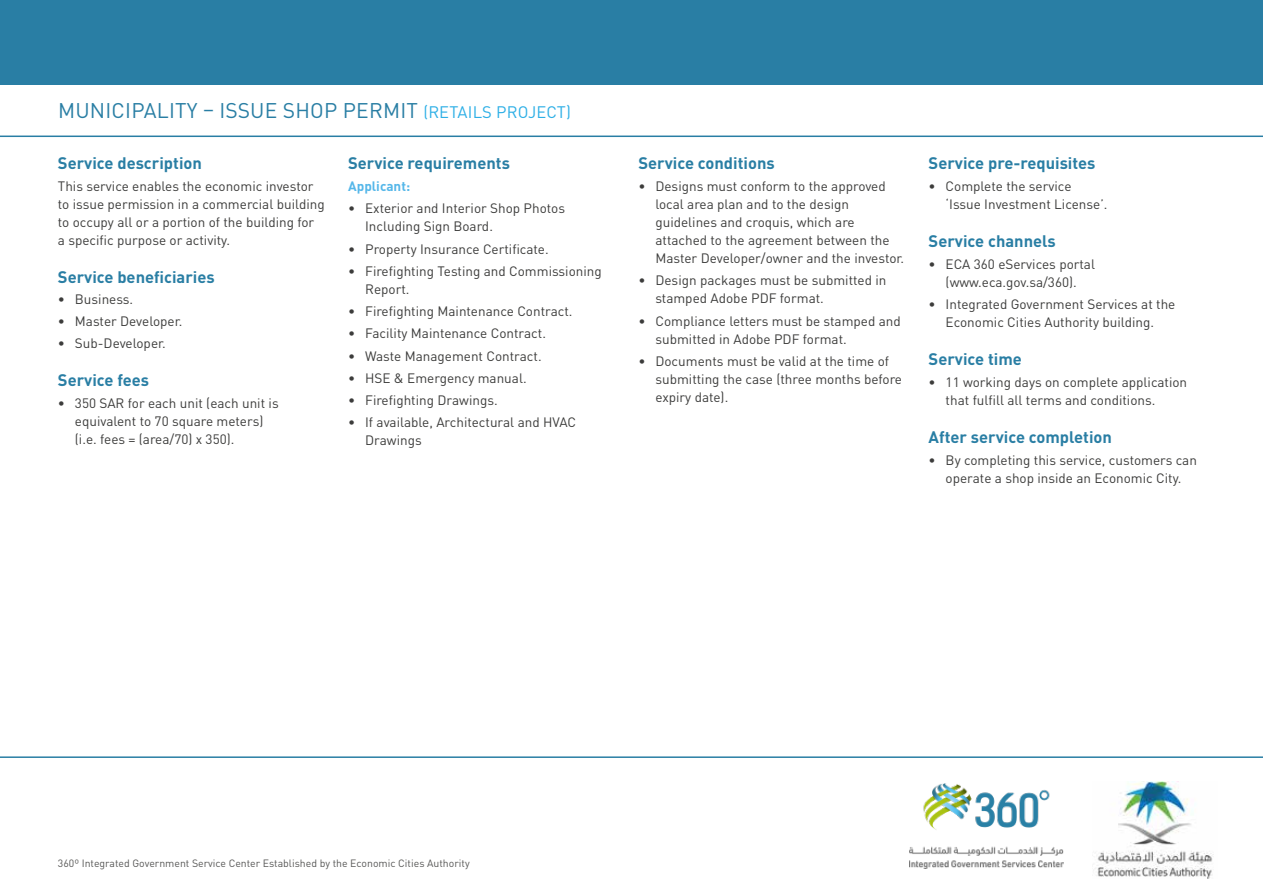
<style>
.page{position:relative;width:1263px;height:893px;background:#fff}
.page>*{position:absolute;margin:0;border:0;box-sizing:border-box;transform-origin:0 0}
.t1{font:21px "DIN Pro";letter-spacing:.01em;color:#297ea4}
.t2{font:700 16.5px "DIN Pro";color:#297ea4}
.t3{font:13.5px/18px "DIN Pro";color:#3c3c3b}
.t4{font:700 13.5px "DIN Pro";color:#55b7e9}
.t5{font:10.5px "DIN Pro";color:#575756}
.s1{font-size:16.5px;color:#2dafe6}
</style>
<div class="page">
<hr style="left:0;top:756px;width:1263px;height:2px;background:#297ea4">
<img style="left:909px;top:784px;width:154px;height:84px">
<img style="left:1095px;top:781px;width:119px;height:97px">
<div style="left:0;top:0;width:1263px;height:85px;background:#297ea4"></div>
<hr style="left:0;top:136px;width:1263px;height:1px;background:#297ea4">
<h1 class="t1" style="left:58px;top:96px;width:514px">MUNICIPALITY – ISSUE SHOP PERMIT <span class="s1">(RETAILS PROJECT)</span></h1>
<p class="t2" style="left:58px;top:152px;width:145px">Service description</p>
<p class="t3" style="left:58px;top:177px;width:268px">This service enables the economic investor to issue permission in a commercial building to occupy all or a portion of the building for<br>a specific purpose or activity.</p>
<p class="t2" style="left:58px;top:266px;width:158px">Service beneficiaries</p>
<p class="t3" style="left:58px;top:290px;width:77px">• Business.</p>
<p class="t3" style="left:58px;top:311px;width:126px">• Master Developer.</p>
<p class="t3" style="left:58px;top:334px;width:109px">• Sub-Developer.</p>
<p class="t2" style="left:58px;top:369px;width:93px">Service fees</p>
<p class="t3" style="left:75px;top:394px;width:205px;text-indent:-17px">• 350 SAR for each unit (each unit is equivalent to 70 square meters) (i.e. fees = (area/70) x 350).</p>
<p class="t2" style="left:348px;top:152px;width:163px">Service requirements</p>
<p class="t4" style="left:348px;top:177px;width:64px">Applicant:</p>
<p class="t3" style="left:365px;top:199px;width:201px;text-indent:-17px">• Exterior and Interior Shop Photos<br>Including Sign Board.</p>
<p class="t3" style="left:348px;top:239px;width:202px">• Property Insurance Certificate.</p>
<p class="t3" style="left:365px;top:261px;width:238px;text-indent:-17px">• Firefighting Testing and Commissioning<br>Report.</p>
<p class="t3" style="left:348px;top:302px;width:226px">• Firefighting Maintenance Contract.</p>
<p class="t3" style="left:348px;top:324px;width:199px">• Facility Maintenance Contract.</p>
<p class="t3" style="left:348px;top:346px;width:195px">• Waste Management Contract.</p>
<p class="t3" style="left:348px;top:368px;width:180px">• HSE &amp; Emergency manual.</p>
<p class="t3" style="left:348px;top:391px;width:151px">• Firefighting Drawings.</p>
<p class="t3" style="left:365px;top:413px;width:212px;text-indent:-17px">• If available, Architectural and HVAC<br>Drawings</p>
<p class="t2" style="left:638px;top:152px;width:138px">Service conditions</p>
<p class="t3" style="left:655px;top:177px;width:250px;text-indent:-17px">• Designs must conform to the approved local area plan and to the design guidelines and croquis, which are attached to the agreement between the Master Developer/owner and the investor.</p>
<p class="t3" style="left:655px;top:271px;width:232px;text-indent:-17px">• Design packages must be submitted in stamped Adobe PDF format.</p>
<p class="t3" style="left:655px;top:311px;width:247px;text-indent:-17px">• Compliance letters must be stamped and submitted in Adobe PDF format.</p>
<p class="t3" style="left:655px;top:351px;width:248px;text-indent:-17px">• Documents must be valid at the time of submitting the case (three months before expiry date).</p>
<p class="t2" style="left:929px;top:152px;width:168px">Service pre-requisites</p>
<p class="t3" style="left:946px;top:177px;width:163px;text-indent:-17px">• Complete the service ‘Issue Investment License’.</p>
<p class="t2" style="left:929px;top:230px;width:129px">Service channels</p>
<p class="t3" style="left:929px;top:255px;width:168px;text-align:center">• ECA 360 eServices portal (www.eca.gov.sa/360).</p>
<p class="t3" style="left:929px;top:295px;width:248px;text-align:center">• Integrated Government Services at the<br>Economic Cities Authority building.</p>
<p class="t2" style="left:929px;top:348px;width:95px">Service time</p>
<p class="t3" style="left:946px;top:373px;width:243px;text-indent:-17px">• 11 working days on complete application that fulfill all terms and conditions.</p>
<p class="t2" style="left:929px;top:426px;width:185px">After service completion</p>
<p class="t3" style="left:929px;top:451px;width:270px;text-align:center">• By completing this service, customers can operate a shop inside an Economic City.</p>
<p class="t5" style="left:58px;top:856px;width:413px">360º Integrated Government Service Center Established by the Economic Cities Authority</p>
</div>
